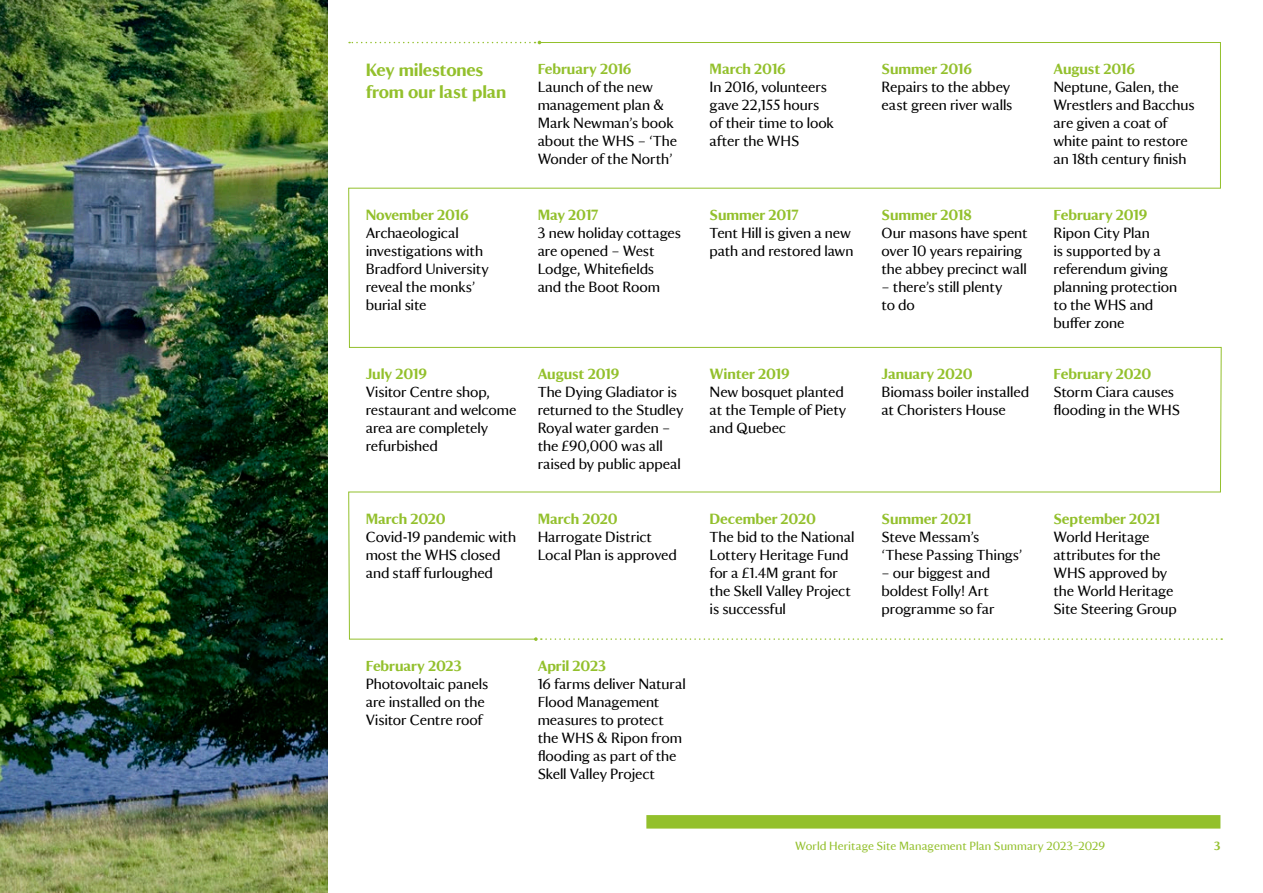
<style>
.page{position:relative;width:1263px;height:893px;background:#fff}
.page>*{position:absolute;margin:0;border:0;box-sizing:border-box;transform-origin:0 0}
.t1{font:700 18px/21.6px "National Trust TT";letter-spacing:-.01em;color:#93c02c}
.t2{font:15px/18px "National Trust TT";letter-spacing:-.005em;color:#000}
.t3{font:700 15px "National Trust TT";letter-spacing:-.01em;color:#93c02c}
.t4{font:12px "National Trust TT";letter-spacing:.005em;color:#93c02c}
.t5{font:700 12px "National Trust TT";color:#93c02c}
</style>
<div class="page">
<div style="left:646px;top:815px;width:574px;height:14px;background:#93c02c"></div>
<img style="left:0;top:0;width:327px;height:893px">
<svg style="left:348px;top:42px;width:874px;height:598px"></svg>
<svg style="left:534px;top:637px;width:688px;height:4px"></svg>
<svg style="left:349px;top:41px;width:192px;height:3px"></svg>
<p class="t1" style="left:366px;top:58px;width:142px">Key milestones from our last plan</p>
<p class="t3" style="left:538px;top:59px;width:95px">February 2016</p>
<p class="t2" style="left:538px;top:77px;width:141px">Launch of the new management plan &amp;<br>Mark Newman’s book about the WHS – ‘The<br>Wonder of the North’</p>
<p class="t3" style="left:366px;top:204px;width:105px">November 2016</p>
<p class="t2" style="left:366px;top:223px;width:124px">Archaeological investigations with<br>Bradford University reveal the monks’ burial site</p>
<p class="t3" style="left:538px;top:204px;width:62px">May 2017</p>
<p class="t2" style="left:538px;top:223px;width:145px">3 new holiday cottages are opened – West<br>Lodge, Whitefields and the Boot Room</p>
<p class="t3" style="left:366px;top:363px;width:63px">July 2019</p>
<p class="t2" style="left:366px;top:382px;width:152px">Visitor Centre shop, restaurant and welcome area are completely refurbished</p>
<p class="t3" style="left:366px;top:508px;width:82px">March 2020</p>
<p class="t2" style="left:366px;top:526px;width:152px">Covid-19 pandemic with most the WHS closed and staff furloughed</p>
<p class="t3" style="left:538px;top:363px;width:83px">August 2019</p>
<p class="t2" style="left:538px;top:382px;width:147px">The Dying Gladiator is returned to the Studley<br>Royal water garden – the £90,000 was all raised by public appeal</p>
<p class="t3" style="left:538px;top:508px;width:82px">March 2020</p>
<p class="t2" style="left:538px;top:526px;width:141px">Harrogate District<br>Local Plan is approved</p>
<p class="t3" style="left:366px;top:655px;width:98px">February 2023</p>
<p class="t2" style="left:366px;top:674px;width:124px">Photovoltaic panels are installed on the<br>Visitor Centre roof</p>
<p class="t3" style="left:538px;top:655px;width:70px">April 2023</p>
<p class="t2" style="left:538px;top:674px;width:150px">16 farms deliver Natural<br>Flood Management measures to protect the WHS &amp; Ripon from flooding as part of the<br>Skell Valley Project</p>
<p class="t3" style="left:710px;top:59px;width:78px">March 2016</p>
<p class="t2" style="left:710px;top:77px;width:126px">In 2016, volunteers gave 22,155 hours of their time to look after the WHS</p>
<p class="t3" style="left:710px;top:204px;width:91px">Summer 2017</p>
<p class="t2" style="left:710px;top:223px;width:145px">Tent Hill is given a new path and restored lawn</p>
<p class="t3" style="left:710px;top:363px;width:81px">Winter 2019</p>
<p class="t2" style="left:710px;top:382px;width:138px">New bosquet planted at the Temple of Piety and Quebec</p>
<p class="t3" style="left:881px;top:59px;width:92px">Summer 2016</p>
<p class="t2" style="left:881px;top:77px;width:132px">Repairs to the abbey east green river walls</p>
<p class="t3" style="left:1053px;top:59px;width:83px">August 2016</p>
<p class="t2" style="left:1053px;top:77px;width:143px">Neptune, Galen, the<br>Wrestlers and Bacchus are given a coat of white paint to restore an 18th century finish</p>
<p class="t3" style="left:881px;top:204px;width:92px">Summer 2018</p>
<p class="t2" style="left:881px;top:223px;width:148px">Our masons have spent over 10 years repairing the abbey precinct wall</p>
<p class="t2" style="left:881px;top:277px;width:122px">– there’s still plenty to do</p>
<p class="t3" style="left:1053px;top:204px;width:95px">February 2019</p>
<p class="t2" style="left:1053px;top:223px;width:125px">Ripon City Plan<br>is supported by a referendum giving planning protection to the WHS and buffer zone</p>
<p class="t3" style="left:881px;top:363px;width:93px">January 2020</p>
<p class="t2" style="left:881px;top:382px;width:149px">Biomass boiler installed at Choristers House</p>
<p class="t3" style="left:1053px;top:363px;width:99px">February 2020</p>
<p class="t2" style="left:1053px;top:382px;width:128px">Storm Ciara causes flooding in the WHS</p>
<p class="t3" style="left:710px;top:508px;width:108px">December 2020</p>
<p class="t2" style="left:710px;top:526px;width:146px">The bid to the National<br>Lottery Heritage Fund for a £1.4M grant for the Skell Valley Project is successful</p>
<p class="t3" style="left:881px;top:508px;width:91px">Summer 2021</p>
<p class="t2" style="left:881px;top:526px;width:143px">Steve Messam’s ‘These Passing Things’</p>
<p class="t2" style="left:881px;top:562px;width:115px">– our biggest and boldest Folly! Art programme so far</p>
<p class="t3" style="left:1053px;top:508px;width:108px">September 2021</p>
<p class="t2" style="left:1053px;top:526px;width:125px">World Heritage attributes for the<br>WHS approved by the World Heritage<br>Site Steering Group</p>
<p class="t4" style="left:795px;top:838px;width:311px">World Heritage Site Management Plan Summary 2023–2029</p>
<p class="t5" style="left:1214px;top:838px;width:8px">3</p>
</div>
